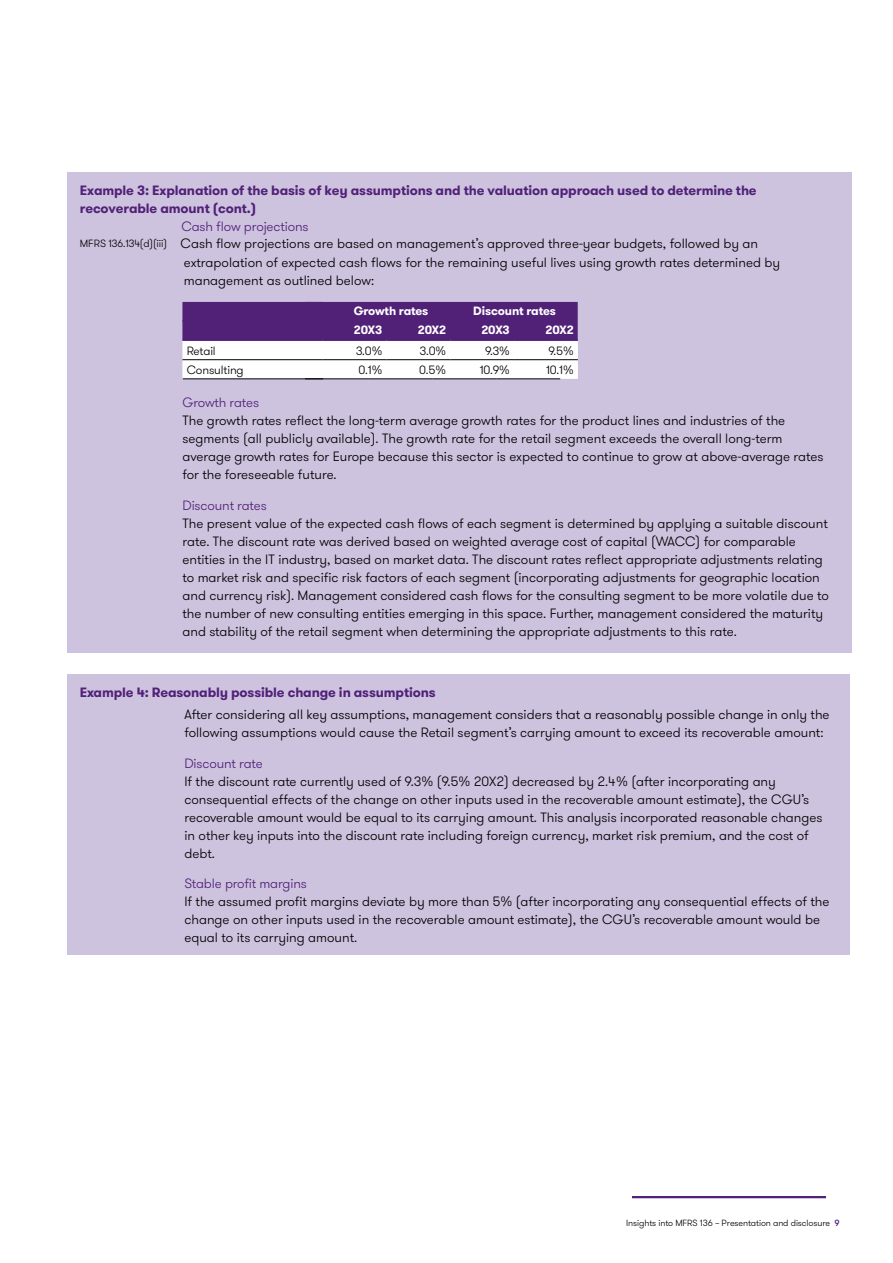
<style>
.page{position:relative;width:893px;height:1263px;background:#fff}
.page>*{position:absolute;margin:0;border:0;box-sizing:border-box;transform-origin:0 0}
.t1{font:300 13.5px/18px "GT Walsheim Pro";color:#000}
.t2{font:700 13.5px/18px "GT Walsheim Pro";letter-spacing:-.01em;color:#512178}
.t3{font:300 13.5px "GT Walsheim Pro";letter-spacing:-.01em;color:#512178}
.t4{font:300 12px "GT Walsheim Pro";letter-spacing:-.01em;color:#000}
.t5{font:700 12px "GT Walsheim Pro";letter-spacing:-.01em;color:#fff}
.t6{font:300 9px "GT Walsheim Pro";letter-spacing:-.01em;color:#000}
.s1{color:#512178}
.s2{font-size:10.5px}
.s3{font-weight:500;color:#512178}
</style>
<div class="page">
<hr style="left:632px;top:1196px;width:194px;height:2px;background:#512178">
<div style="left:67px;top:674px;width:782px;height:281px;background:#cec3df"></div>
<div style="left:67px;top:172px;width:785px;height:481px;background:#cec3df"></div>
<svg style="left:182px;top:302px;width:396px;height:77px;background:#a58eb9"></svg>
<hr style="left:182px;top:320px;width:141px;height:2px;background:#512178">
<hr style="left:182px;top:339px;width:141px;height:2px;background:#512178">
<hr style="left:323px;top:339px;width:64px;height:2px;background:#512178">
<hr style="left:387px;top:339px;width:63px;height:2px;background:#512178">
<hr style="left:450px;top:339px;width:64px;height:2px;background:#512178">
<hr style="left:514px;top:339px;width:64px;height:2px;background:#512178">
<hr style="left:182px;top:359px;width:141px;height:1px;background:#000">
<hr style="left:323px;top:359px;width:64px;height:1px;background:#000">
<hr style="left:387px;top:359px;width:63px;height:1px;background:#000">
<hr style="left:450px;top:359px;width:64px;height:1px;background:#000">
<hr style="left:514px;top:359px;width:64px;height:1px;background:#000">
<hr style="left:183px;top:379px;width:140px;height:1px;background:#000">
<hr style="left:305px;top:379px;width:64px;height:1px;background:#000">
<hr style="left:369px;top:379px;width:64px;height:1px;background:#000">
<hr style="left:433px;top:379px;width:63px;height:1px;background:#000">
<hr style="left:496px;top:379px;width:64px;height:1px;background:#000">
<p class="t2" style="left:80px;top:181px;width:678px">Example 3: Explanation of the basis of key assumptions and the valuation approach used to determine the recoverable amount (cont.)</p>
<p class="t1" style="left:80px;top:218px;width:680px;line-height:17.1px;text-indent:102px"><span class="s1">Cash flow projections<br></span><span class="s2">MFRS 136.134(d)(iii)</span> Cash flow projections are based on management’s approved three-year budgets, followed by an</p>
<p class="t1" style="left:184px;top:254px;width:598px">extrapolation of expected cash flows for the remaining useful lives using growth rates determined by management as outlined below:</p>
<p class="t5" style="left:354px;top:303px;width:76px">Growth rates</p>
<p class="t5" style="left:473px;top:303px;width:84px">Discount rates</p>
<p class="t5" style="left:354px;top:322px;width:30px">20X3</p>
<p class="t5" style="left:418px;top:322px;width:30px">20X2</p>
<p class="t5" style="left:481px;top:322px;width:30px">20X3</p>
<p class="t5" style="left:546px;top:322px;width:30px">20X2</p>
<p class="t4" style="left:187px;top:343px;width:31px">Retail</p>
<p class="t4" style="left:356px;top:343px;width:28px">3.0%</p>
<p class="t4" style="left:420px;top:343px;width:28px">3.0%</p>
<p class="t4" style="left:485px;top:343px;width:26px">9.3%</p>
<p class="t4" style="left:548px;top:343px;width:27px">9.5%</p>
<p class="t4" style="left:187px;top:362px;width:59px">Consulting</p>
<p class="t4" style="left:359px;top:362px;width:25px">0.1%</p>
<p class="t4" style="left:419px;top:362px;width:28px">0.5%</p>
<p class="t4" style="left:480px;top:362px;width:32px">10.9%</p>
<p class="t4" style="left:546px;top:362px;width:29px">10.1%</p>
<p class="t3" style="left:182px;top:394px;width:78px">Growth rates</p>
<p class="t1" style="left:182px;top:412px;width:642px">The growth rates reflect the long-term average growth rates for the product lines and industries of the segments (all publicly available). The growth rate for the retail segment exceeds the overall long-term average growth rates for Europe because this sector is expected to continue to grow at above-average rates for the foreseeable future.</p>
<p class="t3" style="left:182px;top:497px;width:86px">Discount rates</p>
<p class="t1" style="left:182px;top:515px;width:648px">The present value of the expected cash flows of each segment is determined by applying a suitable discount rate. The discount rate was derived based on weighted average cost of capital (WACC) for comparable entities in the IT industry, based on market data. The discount rates reflect appropriate adjustments relating to market risk and specific risk factors of each segment (incorporating adjustments for geographic location and currency risk). Management considered cash flows for the consulting segment to be more volatile due to the number of new consulting entities emerging in this space. Further, management considered the maturity and stability of the retail segment when determining the appropriate adjustments to this rate.</p>
<p class="t2" style="left:80px;top:683px;width:357px">Example 4: Reasonably possible change in assumptions</p>
<p class="t1" style="left:184px;top:705px;width:647px">After considering all key assumptions, management considers that a reasonably possible change in only the following assumptions would cause the Retail segment’s carrying amount to exceed its recoverable amount:</p>
<p class="t3" style="left:184px;top:754px;width:80px">Discount rate</p>
<p class="t1" style="left:184px;top:772px;width:640px">If the discount rate currently used of 9.3% (9.5% 20X2) decreased by 2.4% (after incorporating any consequential effects of the change on other inputs used in the recoverable amount estimate), the CGU’s recoverable amount would be equal to its carrying amount. This analysis incorporated reasonable changes in other key inputs into the discount rate including foreign currency, market risk premium, and the cost of debt.</p>
<p class="t3" style="left:184px;top:875px;width:124px">Stable profit margins</p>
<p class="t1" style="left:184px;top:893px;width:646px">If the assumed profit margins deviate by more than 5% (after incorporating any consequential effects of the change on other inputs used in the recoverable amount estimate), the CGU’s recoverable amount would be equal to its carrying amount.</p>
<p class="t6" style="left:626px;top:1217px;width:215px">Insights into MFRS 136 – Presentation and disclosure <span class="s3">9</span></p>
</div>
